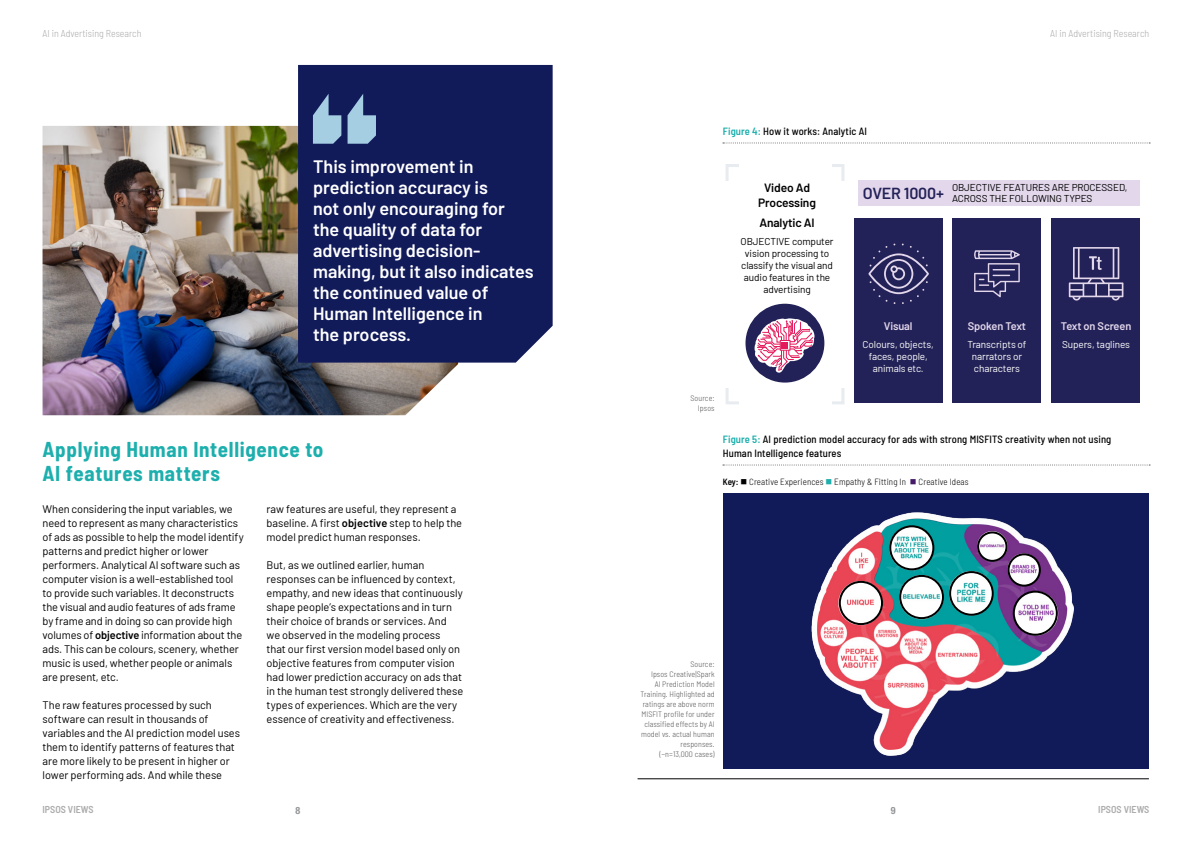
<style>
.page{position:relative;width:1191px;height:842px;background:#fff}
.page>*{position:absolute;margin:0;border:0;box-sizing:border-box;transform-origin:0 0}
.t1{font:700 semi-condensed 21px/24px "Barlow";letter-spacing:.03em;color:#1dafad}
.t2{font:600 18px/21px "Barlow";color:#fff}
.t3{font:600 12px/14.4px "Barlow";letter-spacing:-.01em;color:#000;text-align:center}
.t4{font:11px/14px "Barlow";letter-spacing:-.005em;color:#000}
.t5{font:600 11px "Barlow";letter-spacing:-.01em;color:#e3d7eb}
.Figure_Header{font:500 semi-condensed 10.5px/14px "Barlow";letter-spacing:.01em;color:#000}
.t6{font:10px/12px "Barlow";letter-spacing:-.01em;color:#000}
.t7{font:10px/12px "Barlow";letter-spacing:-.01em;color:#fff;text-align:center}
.t8{font:300 semi-condensed 10px "Barlow";color:#acacac}
.t9{font:600 semi-condensed 10px "Barlow";color:#acacac}
.t10{font:700 condensed 10px "Helvetica Neue LT Pro";color:#939598}
.Key{font:300 semi-condensed 9px "Barlow";letter-spacing:.01em;color:#000}
.t11{font:300 semi-condensed 8px/10px "Barlow";letter-spacing:.01em;color:#585858;text-align:right}
.s1{font-weight:600}
.s2{font-weight:600;color:#1dafad}
.s3{color:#1dafad}
.s4{color:#451b67}
</style>
<div class="page">
<img style="left:43px;top:126px;width:415px;height:289px">
<svg style="left:723px;top:142px;width:427px;height:1px"></svg>
<div style="left:854px;top:218px;width:88px;height:185px;background:#232258"></div>
<div style="left:952px;top:218px;width:89px;height:185px;background:#232258"></div>
<div style="left:1051px;top:218px;width:88px;height:185px;background:#232258"></div>
<div style="left:858px;top:180px;width:281px;height:25px;background:#e3d7eb"></div>
<svg style="left:868px;top:243px;width:61px;height:61px"></svg>
<svg style="left:974px;top:250px;width:45px;height:47px"></svg>
<svg style="left:1068px;top:247px;width:55px;height:54px"></svg>
<div style="left:745px;top:304px;width:79px;height:79px;background:#232258;border-radius:50%"></div>
<svg style="left:754px;top:318px;width:60px;height:55px"></svg>
<hr style="left:637px;top:778px;width:511px;height:1px;background:#000">
<svg style="left:723px;top:464px;width:427px;height:1px"></svg>
<div style="left:723px;top:493px;width:425px;height:276px;background:#121b5a"></div>
<img style="left:811px;top:512px;width:262px;height:244px">
<div style="left:838px;top:581px;width:45px;height:44px;border:2px solid #000;border-radius:50%"></div>
<div style="left:889px;top:525px;width:45px;height:45px;border:2px solid #000;border-radius:50%"></div>
<div style="left:977px;top:531px;width:30px;height:31px;border:2px solid #000;border-radius:50%"></div>
<div style="left:1007px;top:553px;width:33px;height:34px;border:2px solid #000;border-radius:50%"></div>
<div style="left:1012px;top:591px;width:45px;height:45px;border:2px solid #000;border-radius:50%"></div>
<div style="left:899px;top:575px;width:45px;height:44px;border:2px solid #000;border-radius:50%"></div>
<div style="left:949px;top:571px;width:44px;height:45px;border:2px solid #000;border-radius:50%"></div>
<div style="left:298px;top:65px;width:254px;height:298px;background:#121b5a"></div>
<svg style="left:313px;top:94px;width:63px;height:50px;background:#6985ab"></svg>
<p class="t8" style="left:43px;top:27px;width:101px">AI in Advertising Research</p>
<h2 class="t2" style="left:313px;top:154px;width:222px">This improvement in prediction accuracy is<br>not only encouraging for the quality of data for advertising decision&shy;making, but it also indicates the continued value of<br>Human Intelligence in<br>the process.</h2>
<h1 class="t1" style="left:43px;top:436px;width:282px">Applying Human Intelligence to<br>AI features matters</h1>
<p class="t4" style="left:43px;top:501px;width:203px">When considering the input variables, we need to represent as many characteristics of ads as possible to help the model identify patterns and predict higher or lower performers. Analytical AI software such as computer vision is a well-established tool to provide such variables. It deconstructs the visual and audio features of ads frame by frame and in doing so can provide high volumes of <span class="s1">objective</span> information about the ads. This can be colours, scenery, whether music is used, whether people or animals are present, etc.</p>
<p class="t4" style="left:43px;top:697px;width:199px">The raw features processed by such software can result in thousands of variables and the AI prediction model uses them to identify patterns of features that are more likely to be present in higher or lower performing ads. And while these</p>
<p class="t4" style="left:266px;top:501px;width:197px">raw features are useful, they represent a baseline. A first <span class="s1">objective</span> step to help the model predict human responses.</p>
<p class="t4" style="left:266px;top:557px;width:198px">But, as we outlined earlier, human responses can be influenced by context, empathy, and new ideas that continuously shape people’s expectations and in turn their choice of brands or services. And we observed in the modeling process<br>that our first version model based only on objective features from computer vision had lower prediction accuracy on ads that in the human test strongly delivered these types of experiences. Which are the very essence of creativity and effectiveness.</p>
<p class="t8" style="left:1050px;top:27px;width:101px">AI in Advertising Research</p>
<h4 class="Figure_Header" style="left:723px;top:124px;width:146px"><span class="s2">Figure 4:</span> How it works: Analytic AI</h4>
<p class="t3" style="left:758px;top:180px;width:59px">Video Ad<br>Processing</p>
<p class="t3" style="left:759px;top:215px;width:57px">Analytic AI</p>
<p class="t6" style="left:740px;top:235px;width:94px;text-align:center">OBJECTIVE computer vision processing to classify the visual and audio features in the advertising</p>
<p class="t6" style="left:862px;top:181px;width:266px;line-height:11px;text-indent:89px">OBJECTIVE FEATURES ARE PROCESSED,<br><sup>OVER</sup> <sup>1000+</sup> ACROSS THE FOLLOWING TYPES</p>
<p class="t5" style="left:884px;top:318px;width:30px">Visual</p>
<p class="t7" style="left:862px;top:338px;width:73px">Colours, objects, faces, people, animals etc.</p>
<p class="t5" style="left:967px;top:318px;width:60px">Spoken Text</p>
<p class="t7" style="left:967px;top:338px;width:61px">Transcripts of narrators or characters</p>
<p class="t5" style="left:1061px;top:318px;width:72px">Text on Screen</p>
<p class="t7" style="left:1062px;top:338px;width:69px">Supers, taglines</p>
<h4 class="t11" style="left:690px;top:393px;width:26px">Source:<br>Ipsos</h4>
<h4 class="Figure_Header" style="left:723px;top:432px;width:390px"><span class="s2">Figure 5:</span> AI prediction model accuracy for ads with strong MISFITS creativity when not using<br>Human Intelligence features</h4>
<p class="Key" style="left:723px;top:476px;width:247px"><span class="s1">Key:</span> ■ Creative Experiences <span class="s3">■</span> Empathy &amp; Fitting In <span class="s4">■</span> Creative Ideas</p>
<h4 class="t11" style="left:640px;top:659px;width:76px">Source:<br>Ipsos Creative|Spark<br>AI Prediction Model<br>Training. Highlighted ad ratings are above norm<br>MISFIT profile for under classified effects by AI model vs. actual human responses.<br>(~n=13,000 cases)</h4>
<p class="t9" style="left:43px;top:803px;width:53px">IPSOS VIEWS</p>
<p class="t10" style="left:295px;top:804px;width:6px">8</p>
<p class="t10" style="left:891px;top:804px;width:6px">9</p>
<p class="t9" style="left:1098px;top:803px;width:53px">IPSOS VIEWS</p>
</div>
